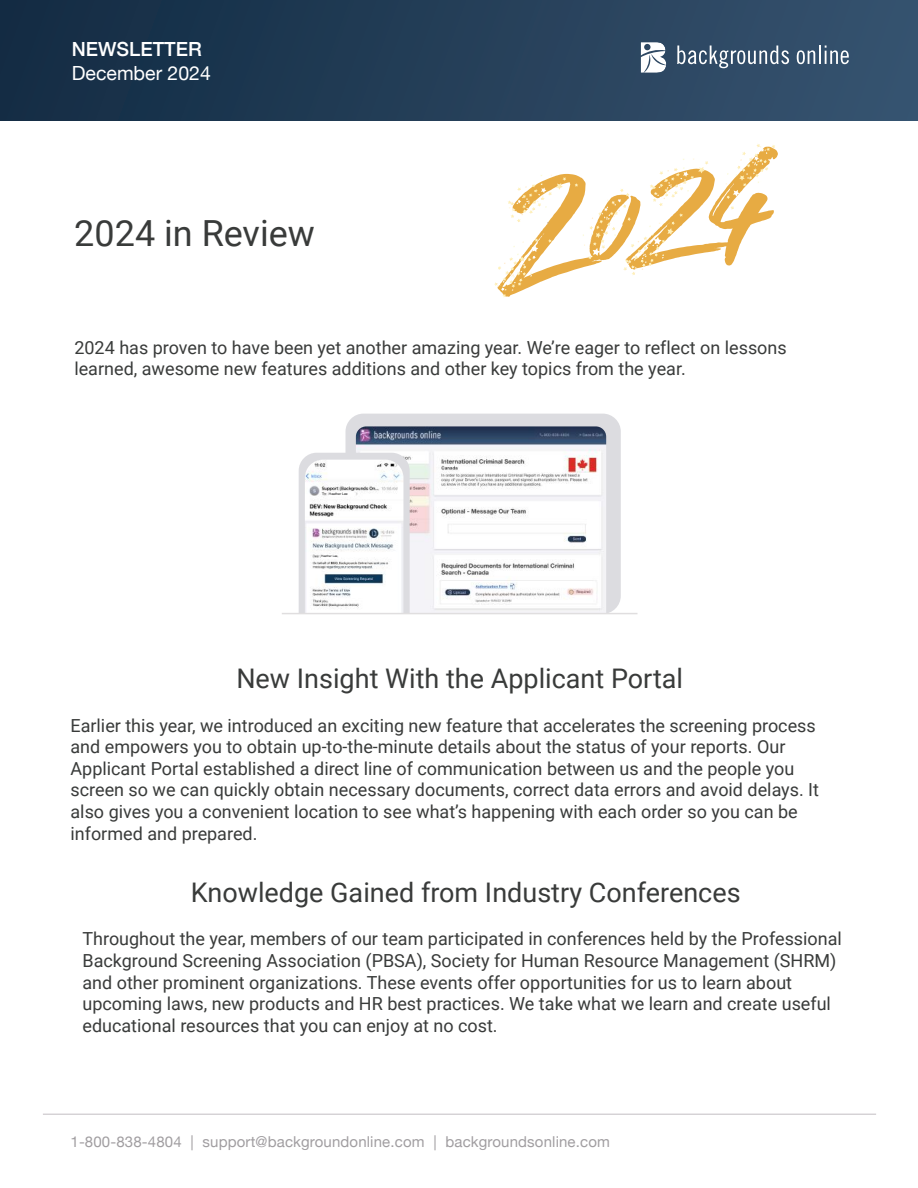
<style>
.page{position:relative;width:918px;height:1188px;background:#fff}
.page>*{position:absolute;margin:0;border:0;box-sizing:border-box;transform-origin:0 0}
.t1{font:36px "Roboto";color:#393b3a}
.t2{font:27px "Roboto";color:#393b3a}
.t3{font:19.5px "Helvetica Neue";color:#fff}
.t4{font:500 19.5px "Helvetica Neue";color:#fff}
.t5{font:18px/21.6px "Roboto";color:#393b3a}
.t6{font:15px "Helvetica Neue";letter-spacing:.01em;color:#a19ea1}
.t7{font:3.45px "Helvetica Neue";color:#121314}
.t8{font:3px "Helvetica Neue";color:#121314}
</style>
<div class="page">
<div style="left:0;top:0;width:918px;height:120px;background:linear-gradient(to right,#122b43,#37536f)"></div>
<svg style="left:677px;top:46px;width:112px;height:22px;background:#62778c"></svg>
<svg style="left:797px;top:46px;width:52px;height:18px"></svg>
<svg style="left:641px;top:42px;width:25px;height:31px"></svg>
<hr style="left:43px;top:1114px;width:833px;height:1px;background:#c2bec2">
<svg style="left:494px;top:144px;width:284px;height:153px"></svg>
<div style="left:346px;top:414px;width:275px;height:200px;background:#dcdce0;border-radius:18px"></div>
<img style="left:356px;top:426px;width:250px;height:187px">
<svg style="left:299px;top:453px;width:111px;height:160px"></svg>
<img style="left:305px;top:460px;width:98px;height:153px">
<hr style="left:282px;top:613px;width:356px;height:1px;background:#e0dedf">
<div style="left:328px;top:492px;width:27px;height:5px;background:#fff;border-radius:3px"></div>
<div style="left:321px;top:554px;width:20px;height:5px;background:#fff;border-radius:3px"></div>
<p class="t4" style="left:72px;top:33px;width:132px">NEWSLETTER</p>
<p class="t3" style="left:72px;top:59px;width:141px">December 2024</p>
<h1 class="t1" style="left:74px;top:208px;width:242px">2024 in Review</h1>
<p class="t5" style="left:74px;top:336px;width:714px">2024 has proven to have been yet another amazing year. We’re eager to reflect on lessons learned, awesome new features additions and other key topics from the year.</p>
<p class="t7" style="left:329px;top:492px;width:20px">Heather Lee</p>
<p class="t8" style="left:321px;top:554px;width:19px">Heather Lee,</p>
<h2 class="t2" style="left:236px;top:660px;width:448px">New Insight With the Applicant Portal</h2>
<p class="t5" style="left:71px;top:714px;width:750px">Earlier this year, we introduced an exciting new feature that accelerates the screening process and empowers you to obtain up-to-the-minute details about the status of your reports. Our Applicant Portal established a direct line of communication between us and the people you screen so we can quickly obtain necessary documents, correct data errors and avoid delays. It also gives you a convenient location to see what’s happening with each order so you can be informed and prepared.</p>
<h2 class="t2" style="left:191px;top:874px;width:551px">Knowledge Gained from Industry Conferences</h2>
<p class="t5" style="left:82px;top:927px;width:761px">Throughout the year, members of our team participated in conferences held by the Professional Background Screening Association (PBSA), Society for Human Resource Management (SHRM) and other prominent organizations. These events offer opportunities for us to learn about upcoming laws, new products and HR best practices. We take what we learn and create useful educational resources that you can enjoy at no cost.</p>
<p class="t6" style="left:71px;top:1131px;width:541px">1-800-838-4804 | support@backgroundonline.com | backgroundsonline.com</p>
</div>
